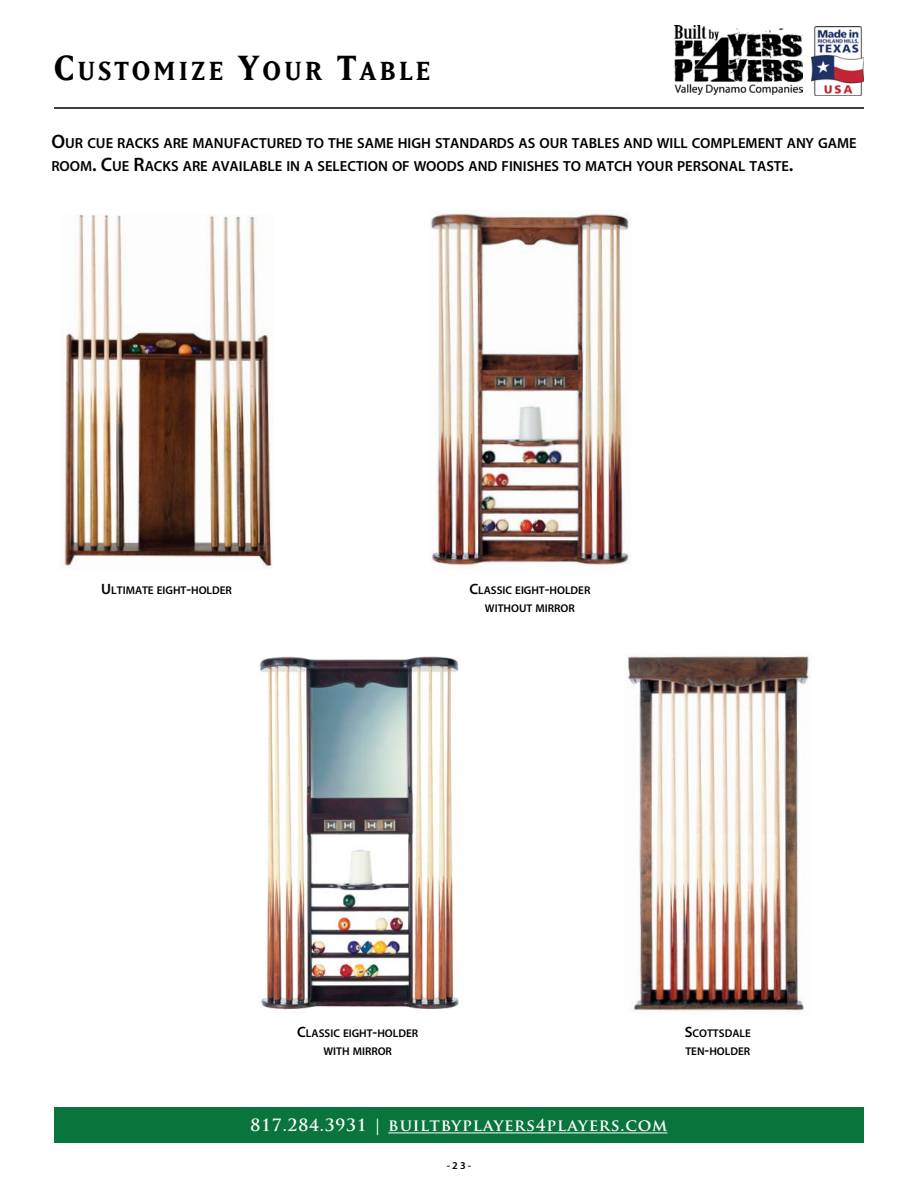
<style>
.page{position:relative;width:918px;height:1188px;background:#fff}
.page>*{position:absolute;margin:0;border:0;box-sizing:border-box;transform-origin:0 0}
.t1{font:25.8px "Matrix II Bold";letter-spacing:.135em;color:#000}
.t2{font:700 16.5px "Trajan Pro";letter-spacing:.05em;color:#fff}
.t3{font:600 14.7px/22.5px "Myriad Pro";color:#000}
.t4{font:600 11.25px/18px "Myriad Pro";color:#000;text-align:center}
.t5{font:600 10.5px "Myriad Pro";color:#000}
.s1{font-size:34.5px}
.s2{font-size:19.5px}
.s3{font-size:15px}
</style>
<div class="page">
<img style="left:430px;top:213px;width:199px;height:353px">
<img style="left:259px;top:656px;width:200px;height:354px">
<img style="left:628px;top:656px;width:181px;height:355px">
<img style="left:64px;top:215px;width:209px;height:353px">
<hr style="left:54px;top:107px;width:810px;height:2px;background:#000">
<div style="left:54px;top:1107px;width:810px;height:36px;background:#09743b"></div>
<hr style="left:388px;top:1132px;width:279px;height:1px;background:#fff">
<img style="left:674px;top:26px;width:128px;height:68px">
<img style="left:811px;top:27px;width:53px;height:69px">
<h1 class="t1" style="left:54px;top:55px;width:378px"><span class="s1">C</span>USTOMIZE <span class="s1">Y</span>OUR <span class="s1">T</span>ABLE</h1>
<p class="t3" style="left:51px;top:132px;width:807px"><span class="s2">O</span>UR CUE RACKS ARE MANUFACTURED TO THE SAME HIGH STANDARDS AS OUR TABLES AND WILL COMPLEMENT ANY GAME<br>ROOM<span class="s2">. C</span>UE <span class="s2">R</span>ACKS ARE AVAILABLE IN A SELECTION OF WOODS AND FINISHES TO MATCH YOUR PERSONAL TASTE<span class="s2">.</span></p>
<p class="t4" style="left:101px;top:581px;width:131px"><span class="s3">U</span> LTIMATE EIGHT<span class="s3">-</span>HOLDER</p>
<p class="t4" style="left:469px;top:581px;width:122px"><span class="s3">C</span>LASSIC EIGHT<span class="s3">-</span>HOLDER<br>WITHOUT MIRROR</p>
<p class="t4" style="left:297px;top:1024px;width:122px"><span class="s3">C</span>LASSIC EIGHT<span class="s3">-</span>HOLDER<br>WITH MIRROR</p>
<p class="t4" style="left:685px;top:1024px;width:68px;text-align:left"><span class="s3">S</span>COTTSDALE<br>TEN<span class="s3">-</span>HOLDER</p>
<p class="t2" style="left:251px;top:1115px;width:418px">817.284.3931 | BUILTBYPLAYERS4PLAYERS.COM</p>
<p class="t5" style="left:447px;top:1159px;width:26px">-23-</p>
</div>
